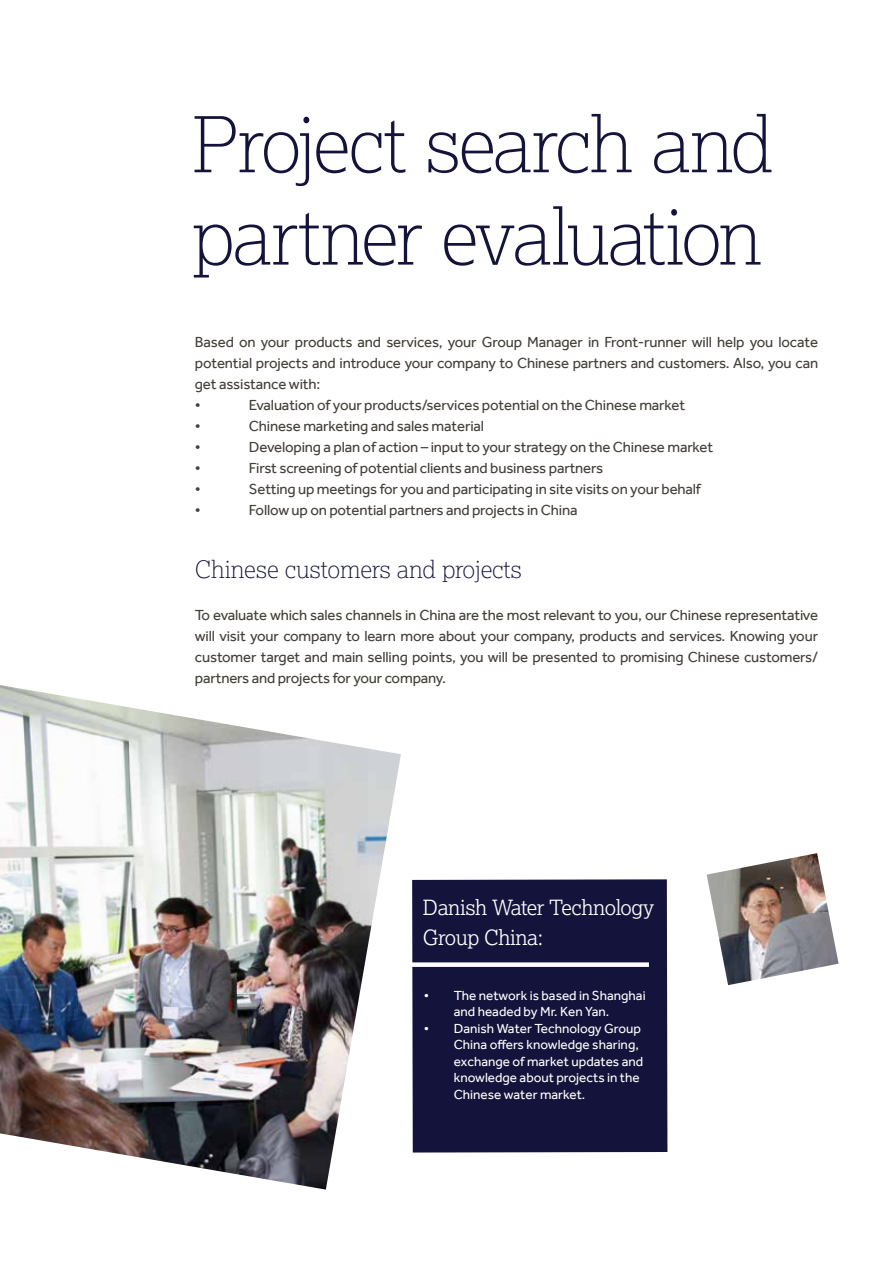
<style>
.page{position:relative;width:893px;height:1263px;background:#fff}
.page>*{position:absolute;margin:0;border:0;box-sizing:border-box;transform-origin:0 0}
.t1{font:100 76.95px/92.4px "Lexia";letter-spacing:-.035em;color:#14133b}
.t2{font:100 24px "Lexia";letter-spacing:-.01em;color:#14133b}
.t3{font:300 21px/30px "Lexia";letter-spacing:-.02em;color:#fff}
.t4{font:15px/21px "Effra";letter-spacing:-.01em;color:#423e38}
.t5{font:13.5px/16.6px "Effra";color:#fff;text-align:center}
</style>
<div class="page">
<img style="left:707px;top:853px;width:132px;height:132px">
<div style="left:412px;top:879px;width:255px;height:273px;background:#14133b"></div>
<div style="left:173px;top:962px;width:476px;height:5px;background:#fff"></div>
<img style="left:0;top:685px;width:401px;height:504px">
<h1 class="t1" style="left:192px;top:96px;width:583px">Project search and partner evaluation</h1>
<p class="t4" style="left:195px;top:332px;width:625px">Based on your products and services, your Group Manager in Front-runner will help you locate potential projects and introduce your company to Chinese partners and customers. Also, you can get assistance with:<br>•</p>
<p class="t4" style="left:249px;top:395px;width:438px">Evaluation of your products/services potential on the Chinese market</p>
<p class="t4" style="left:195px;top:416px;width:7px">•</p>
<p class="t4" style="left:249px;top:416px;width:237px">Chinese marketing and sales material</p>
<p class="t4" style="left:195px;top:437px;width:7px">•</p>
<p class="t4" style="left:249px;top:437px;width:466px">Developing a plan of action – input to your strategy on the Chinese market</p>
<p class="t4" style="left:195px;top:458px;width:7px">•</p>
<p class="t4" style="left:249px;top:458px;width:356px">First screening of potential clients and business partners</p>
<p class="t4" style="left:195px;top:479px;width:7px">•</p>
<p class="t4" style="left:249px;top:479px;width:453px">Setting up meetings for you and participating in site visits on your behalf</p>
<p class="t4" style="left:195px;top:500px;width:7px">•</p>
<p class="t4" style="left:249px;top:500px;width:330px">Follow up on potential partners and projects in China</p>
<h2 class="t2" style="left:195px;top:555px;width:329px">Chinese customers and projects</h2>
<p class="t4" style="left:195px;top:605px;width:625px;text-align:justify">To evaluate which sales channels in China are the most relevant to you, our Chinese representative will visit your company to learn more about your company, products and services. Knowing your customer target and main selling points, you will be presented to promising Chinese customers/ partners and projects for your company.</p>
<h3 class="t3" style="left:423px;top:891px;width:233px">Danish Water Technology<br>Group China:</h3>
<p class="t5" style="left:424px;top:986px;width:223px">• The network is based in Shanghai and headed by Mr. Ken Yan.</p>
<p class="t5" style="left:454px;top:1020px;width:191px;text-align:left;text-indent:-30px">• Danish Water Technology Group<br>China offers knowledge sharing, exchange of market updates and knowledge about projects in the<br>Chinese water market.</p>
</div>
